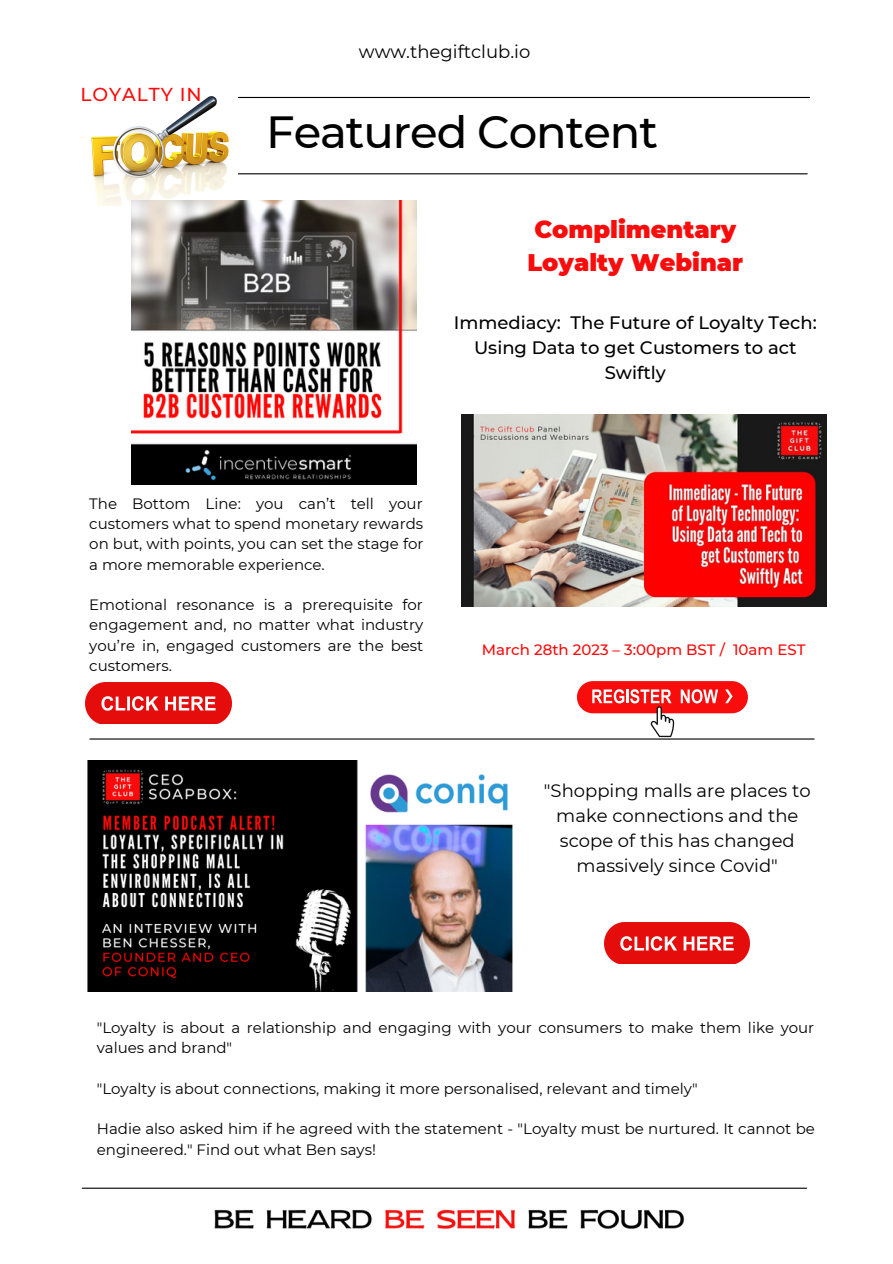
<style>
.page{position:relative;width:893px;height:1264px;background:#fff}
.page>*{position:absolute;margin:0;border:0;box-sizing:border-box;transform-origin:0 0}
.t1{font:500 45px "Montserrat";letter-spacing:-.025em;color:#000}
.t2{font:900 24px/32.5px "Montserrat";color:#f90c0c}
.t3{font:500 18.75px "Montserrat";letter-spacing:.05em;color:#f90c0c}
.t4{font:18px/24.8px "Montserrat";color:#000;text-align:center}
.t5{font:500 18px/24.8px "Montserrat";color:#000;text-align:center}
.t6{font:15px/20.2px "Montserrat";color:#000;text-align:justify}
.t7{font:500 15px "Montserrat";color:#f90c0c}
</style>
<div class="page">
<hr style="left:85px;top:97px;width:724px;height:1px;background:#000">
<hr style="left:83px;top:173px;width:724px;height:1px;background:#000">
<hr style="left:82px;top:1187px;width:724px;height:1px;background:#000">
<img style="left:214px;top:1209px;width:471px;height:20px">
<img style="left:83px;top:96px;width:154px;height:110px">
<hr style="left:90px;top:738px;width:724px;height:1px;background:#000">
<img style="left:461px;top:415px;width:365px;height:191px">
<img style="left:86px;top:682px;width:145px;height:41px">
<div style="left:577px;top:681px;width:170px;height:32px;background:#f90c0c;border-radius:16px"></div>
<svg style="left:592px;top:689px;width:82px;height:48px"></svg>
<svg style="left:680px;top:689px;width:38px;height:14px"></svg>
<svg style="left:725px;top:689px;width:7px;height:14px"></svg>
<img style="left:604px;top:922px;width:145px;height:41px">
<img style="left:131px;top:200px;width:285px;height:285px">
<img style="left:87px;top:761px;width:426px;height:230px">
<p class="t3" style="left:80px;top:83px;width:123px">LOYALTY IN</p>
<p class="t4" style="left:359px;top:39px;width:173px">www.thegiftclub.io</p>
<h1 class="t1" style="left:266px;top:105px;width:393px">Featured Content</h1>
<h2 class="t2" style="left:527px;top:213px;width:217px">Complimentary<br>Loyalty Webinar</h2>
<p class="t5" style="left:454px;top:310px;width:364px">Immediacy: The Future of Loyalty Tech:<br>Using Data to get Customers to act<br>Swiftly</p>
<p class="t6" style="left:89px;top:493px;width:336px">The Bottom Line: you can’t tell your customers what to spend monetary rewards on but, with points, you can set the stage for a more memorable experience.</p>
<p class="t6" style="left:89px;top:594px;width:335px">Emotional resonance is a prerequisite for engagement and, no matter what industry you’re in, engaged customers are the best customers.</p>
<p class="t7" style="left:482px;top:640px;width:325px">March 28th 2023 – 3:00pm BST / 10am EST</p>
<p class="t4" style="left:544px;top:778px;width:268px">"Shopping malls are places to make connections and the scope of this has changed massively since Covid"</p>
<p class="t6" style="left:97px;top:1017px;width:719px">"Loyalty is about a relationship and engaging with your consumers to make them like your values and brand"</p>
<p class="t6" style="left:97px;top:1078px;width:602px">"Loyalty is about connections, making it more personalised, relevant and timely"</p>
<p class="t6" style="left:97px;top:1118px;width:719px">Hadie also asked him if he agreed with the statement - "Loyalty must be nurtured. It cannot be engineered." Find out what Ben says!</p>
</div>
